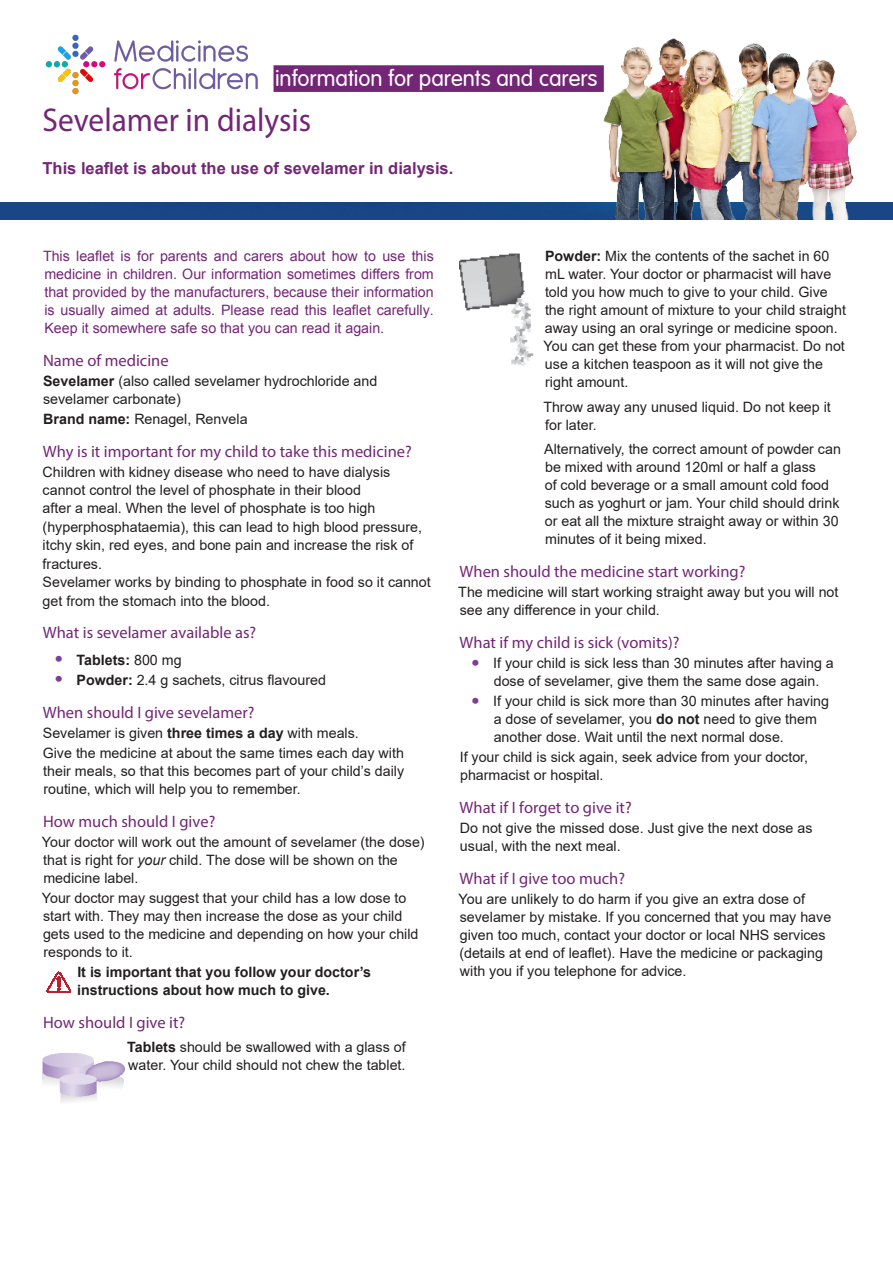
<style>
.page{position:relative;width:893px;height:1263px;background:#fff}
.page>*{position:absolute;margin:0;border:0;box-sizing:border-box;transform-origin:0 0}
._09a_Leaflet_title{font:33px "Myriad Pro";color:#732676;scale:.95 1}
.t1{font:300 22.5px "VAG Rounded LT Com";color:#fff}
._04_Subheading{font:16.5px "Myriad Pro";color:#732676}
._09c_Leaflet_introdu{font:700 16.5px "Arial";color:#732676}
._01_Body{font:14.25px/18px "Arial";color:#231f20}
._01c_Body_next_to_ad{font:14.25px/18px "Arial";color:#231f20}
._04_Subheading-2{font:14.25px/18.5px "Arial";color:#231f20}
._04_Subheading-3{font:14.25px/18px "Arial";color:#732676;text-align:justify}
._03_Bullet_points{font:14.25px/18px "Arial";color:#231f20;text-align:center}
._01a_Body_indent{font:700 14.25px/18px "Arial";color:#231f20}
._03_Bullet_points-2{font:700 14.25px "Arial";color:#231f20}
.s1{font-weight:700}
.s2{font-size:21px;color:#7e3e98}
.s3{font-weight:400}
.s4{font-weight:700;font-size:21px;color:#7e3e98}
.s5{font-style:italic}
</style>
<div class="page">
<img style="left:46px;top:971px;width:25px;height:22px">
<img style="left:43px;top:1053px;width:81px;height:49px">
<div style="left:0;top:202px;width:893px;height:17px;background:#184785"></div>
<img style="left:591px;top:38px;width:271px;height:181px">
<img style="left:459px;top:253px;width:75px;height:113px">
<div style="left:274px;top:66px;width:329px;height:25px;background:#732676"></div>
<div style="left:273px;top:65px;width:331px;height:27px;border:2px solid #732676"></div>
<img style="left:45px;top:34px;width:213px;height:61px">
<h2 class="t1" style="left:275px;top:65px;width:324px">information for parents and carers</h2>
<p class="_09a_Leaflet_title" style="left:43px;top:99px;width:284px">Sevelamer in dialysis</p>
<p class="_09c_Leaflet_introdu" style="left:43px;top:157px;width:412px">This leaflet is about the use of sevelamer in dialysis.</p>
<p class="_04_Subheading-3" style="left:43px;top:247px;width:392px">This leaflet is for parents and carers about how to use this medicine in children. Our information sometimes differs from that provided by the manufacturers, because their information is usually aimed at adults. Please read this leaflet carefully.<br>Keep it somewhere safe so that you can read it again.</p>
<p class="_04_Subheading" style="left:43px;top:350px;width:127px">Name of medicine</p>
<p class="_04_Subheading-2" style="left:43px;top:372px;width:336px;line-height:18px"><span class="s1">Sevelamer</span> (also called sevelamer hydrochloride and sevelamer carbonate)</p>
<p class="_04_Subheading-2" style="left:43px;top:410px;width:206px"><span class="s1">Brand name:</span> Renagel, Renvela</p>
<p class="_04_Subheading" style="left:43px;top:442px;width:371px">Why is it important for my child to take this medicine?</p>
<p class="_04_Subheading-2" style="left:43px;top:462px;width:390px">Children with kidney disease who need to have dialysis cannot control the level of phosphate in their blood<br>after a meal. When the level of phosphate is too high (hyperphosphataemia), this can lead to high blood pressure, itchy skin, red eyes, and bone pain and increase the risk of fractures.<br>Sevelamer works by binding to phosphate in food so it cannot get from the stomach into the blood.</p>
<p class="_04_Subheading" style="left:43px;top:623px;width:215px">What is sevelamer available as?</p>
<p class="_03_Bullet_points-2" style="left:55px;top:649px;width:128px"><span class="s2">•</span> Tablets: <span class="s3">800 mg</span></p>
<p class="_03_Bullet_points" style="left:55px;top:671px;width:272px"><span class="s4">•</span> <span class="s1">Powder:</span> 2.4 g sachets, citrus flavoured</p>
<p class="_04_Subheading" style="left:43px;top:702px;width:213px">When should I give sevelamer?</p>
<p class="_01_Body" style="left:43px;top:724px;width:317px">Sevelamer is given <span class="s1">three times a day</span> with meals.</p>
<p class="_01_Body" style="left:43px;top:744px;width:363px;text-align:justify">Give the medicine at about the same times each day with their meals, so that this becomes part of your child’s daily routine, which will help you to remember.</p>
<p class="_04_Subheading" style="left:43px;top:811px;width:174px">How much should I give?</p>
<p class="_01_Body" style="left:42px;top:833px;width:384px">Your doctor will work out the amount of sevelamer (the dose) that is right for <span class="s5">your</span> child. The dose will be shown on the medicine label.</p>
<p class="_01_Body" style="left:42px;top:889px;width:378px">Your doctor may suggest that your child has a low dose to start with. They may then increase the dose as your child gets used to the medicine and depending on how your child responds to it.</p>
<p class="_01a_Body_indent" style="left:77px;top:963px;width:295px">It is important that you follow your doctor’s instructions about how much to give.</p>
<p class="_04_Subheading" style="left:43px;top:1012px;width:144px">How should I give it?</p>
<p class="_01c_Body_next_to_ad" style="left:127px;top:1038px;width:280px"><span class="s1">Tablets</span> should be swallowed with a glass of water. Your child should not chew the tablet.</p>
<p class="_01c_Body_next_to_ad" style="left:544px;top:247px;width:304px"><span class="s1">Powder:</span> Mix the contents of the sachet in 60 mL water. Your doctor or pharmacist will have told you how much to give to your child. Give the right amount of mixture to your child straight away using an oral syringe or medicine spoon.<br>You can get these from your pharmacist. Do not use a kitchen teaspoon as it will not give the right amount.</p>
<p class="_01c_Body_next_to_ad" style="left:543px;top:398px;width:289px">Throw away any unused liquid. Do not keep it for later.</p>
<p class="_01c_Body_next_to_ad" style="left:544px;top:440px;width:298px">Alternatively, the correct amount of powder can be mixed with around 120ml or half a glass<br>of cold beverage or a small amount cold food such as yoghurt or jam. Your child should drink or eat all the mixture straight away or within 30 minutes of it being mixed.</p>
<p class="_04_Subheading" style="left:460px;top:561px;width:287px">When should the medicine start working?</p>
<p class="_01_Body" style="left:458px;top:583px;width:382px">The medicine will start working straight away but you will not see any difference in your child.</p>
<p class="_04_Subheading" style="left:460px;top:632px;width:221px">What if my child is sick (vomits)?</p>
<p class="_03_Bullet_points" style="left:472px;top:654px;width:364px"><span class="s4">•</span> If your child is sick less than 30 minutes after having a dose of sevelamer, give them the same dose again.</p>
<p class="_03_Bullet_points" style="left:494px;top:692px;width:337px;text-align:left;text-indent:-22px"><span class="s4">•</span> If your child is sick more than 30 minutes after having a dose of sevelamer, you <span class="s1">do not</span> need to give them another dose. Wait until the next normal dose.</p>
<p class="_01_Body" style="left:460px;top:748px;width:350px">If your child is sick again, seek advice from your doctor, pharmacist or hospital.</p>
<p class="_04_Subheading" style="left:460px;top:797px;width:174px">What if I forget to give it?</p>
<p class="_01_Body" style="left:460px;top:819px;width:354px">Do not give the missed dose. Just give the next dose as usual, with the next meal.</p>
<p class="_04_Subheading" style="left:460px;top:868px;width:167px">What if I give too much?</p>
<p class="_01_Body" style="left:459px;top:890px;width:374px">You are unlikely to do harm if you give an extra dose of sevelamer by mistake. If you concerned that you may have given too much, contact your doctor or local NHS services (details at end of leaflet). Have the medicine or packaging with you if you telephone for advice.</p>
</div>
